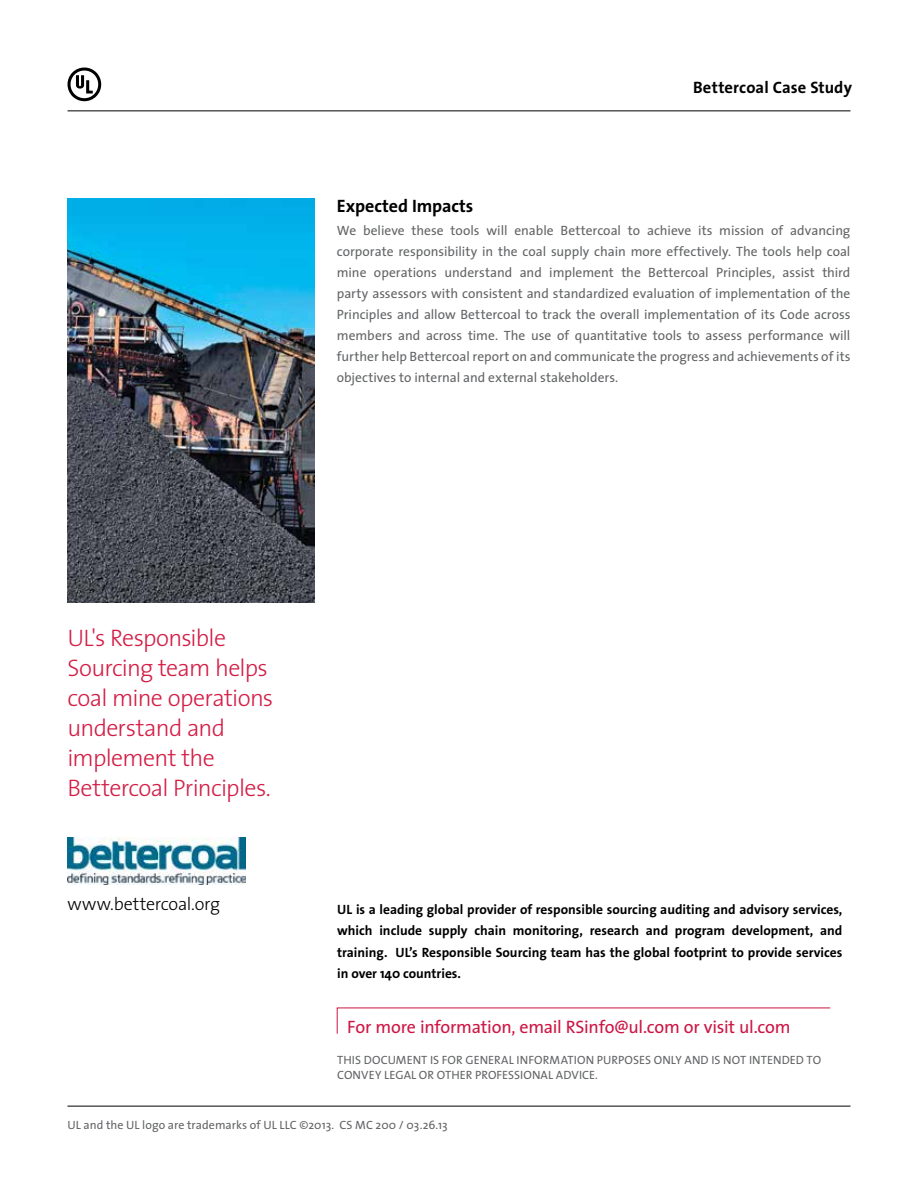
<style>
.page{position:relative;width:918px;height:1188px;background:#fff}
.page>*{position:absolute;margin:0;border:0;box-sizing:border-box;transform-origin:0 0}
.t1{font:300 24px/30px "The Sans";letter-spacing:-.03em;color:#d31e46}
.t2{font:18px "The Sans";letter-spacing:-.015em;color:#cd1543}
.t3{font:300 18px "The Sans";letter-spacing:-.015em;color:#000}
.t4{font:700 18px "The Sans";letter-spacing:-.005em;color:#000}
.t5{font:700 16.5px "The Sans";letter-spacing:.005em;color:#000}
.t6{font:13.5px/21px "The Sans";color:#636466;text-align:justify}
.t7{font:700 13.5px/21px "The Sans Os F";color:#000;text-align:justify}
.t8{font:12px "The Sans";letter-spacing:.005em;color:#636466}
</style>
<div class="page">
<hr style="left:68px;top:1106px;width:782px;height:1px;background:#000">
<hr style="left:68px;top:111px;width:782px;height:1px;background:#000">
<svg style="left:67px;top:67px;width:35px;height:35px"></svg>
<img style="left:68px;top:199px;width:246px;height:404px">
<svg style="left:336px;top:1007px;width:495px;height:27px"></svg>
<img style="left:68px;top:838px;width:177px;height:46px">
<p class="t5" style="left:693px;top:73px;width:160px">Bettercoal Case Study</p>
<h2 class="t4" style="left:337px;top:191px;width:138px">Expected Impacts</h2>
<p class="t6" style="left:337px;top:219px;width:515px">We believe these tools will enable Bettercoal to achieve its mission of advancing corporate responsibility in the coal supply chain more effectively. The tools help coal mine operations understand and implement the Bettercoal Principles, assist third party assessors with consistent and standardized evaluation of implementation of the Principles and allow Bettercoal to track the overall implementation of its Code across members and across time. The use of quantitative tools to assess performance will further help Bettercoal report on and communicate the progress and achievements of its objectives to internal and external stakeholders.</p>
<h1 class="t1" style="left:68px;top:622px;width:207px">UL's Responsible<br>Sourcing team helps coal mine operations understand and implement the<br>Bettercoal Principles.</h1>
<h2 class="t3" style="left:68px;top:889px;width:154px">www.bettercoal.org</h2>
<p class="t7" style="left:337px;top:900px;width:507px">UL is a leading global provider of responsible sourcing auditing and advisory services, which include supply chain monitoring, research and program development, and training. UL’s Responsible Sourcing team has the global footprint to provide services in over 140 countries.</p>
<h2 class="t2" style="left:347px;top:1012px;width:445px">For more information, email RSinfo@ul.com or visit ul.com</h2>
<p class="t8" style="left:337px;top:1050px;width:44px">This docume</p>
<p class="t8" style="left:413px;top:1050px;width:83px">nt is for general</p>
<p class="t8" style="left:517px;top:1050px;width:26px">informatio</p>
<p class="t8" style="left:586px;top:1050px;width:19px">n purposes</p>
<p class="t8" style="left:654px;top:1050px;width:161px">only and is not intended to</p>
<p class="t8" style="left:337px;top:1065px;width:55px">co nvey legal</p>
<p class="t8" style="left:419px;top:1065px;width:90px">or otherprofessio</p>
<p class="t8" style="left:532px;top:1065px;width:68px">nal advice.</p>
<p class="t8" style="left:68px;top:1115px;width:382px">UL and the UL logo are trademarks of UL LLC ©2013. CS MC 200 / 03.26.13</p>
</div>
